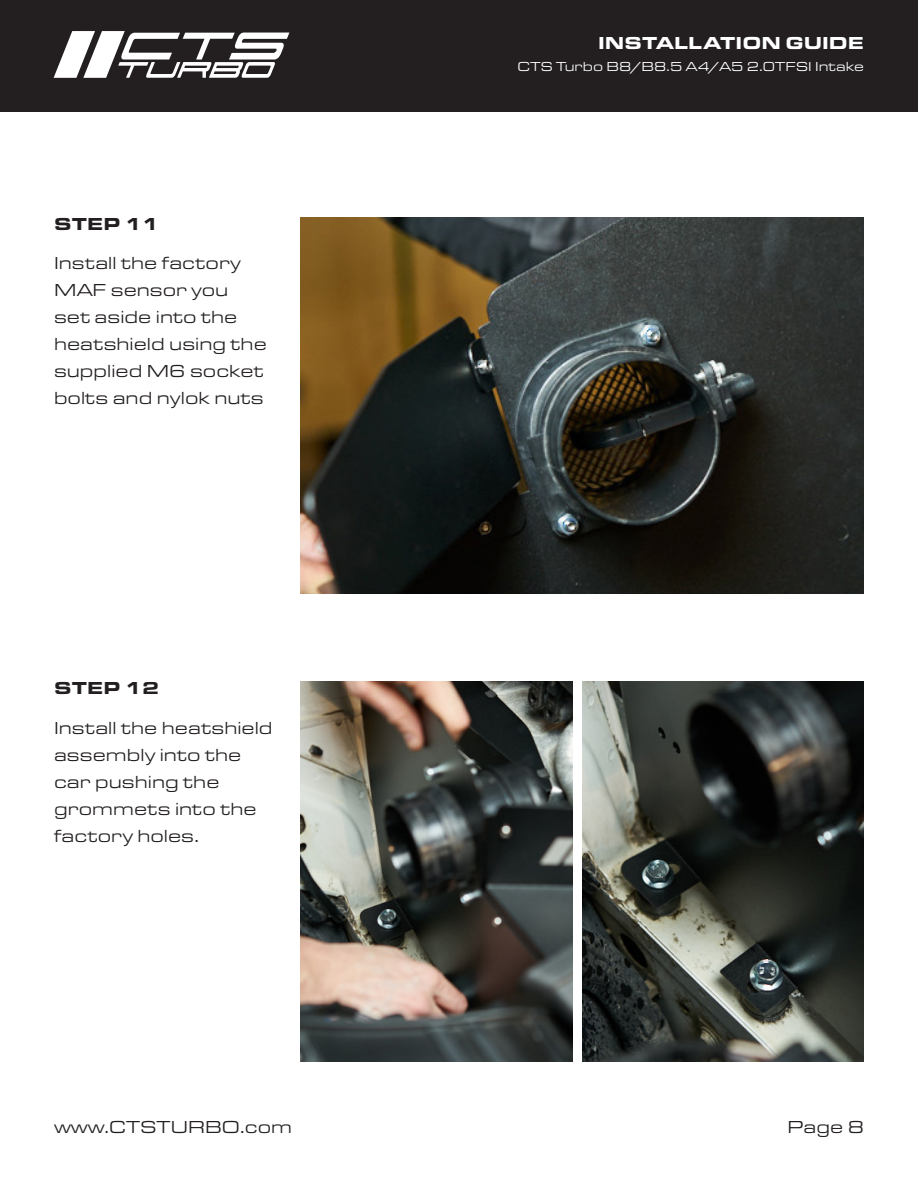
<style>
.page{position:relative;width:918px;height:1188px;background:#fff}
.page>*{position:absolute;margin:0;border:0;box-sizing:border-box;transform-origin:0 0}
.t1{font:18px/27px "Eurostile Ext";color:#231f20}
.t2{font:900 18px "Eurostile Ext";color:#fff}
.t3{font:900 18px "Eurostile Ext";letter-spacing:.005em;color:#231f20}
.t4{font:13.5px "Eurostile Ext";color:#fff}
</style>
<div class="page">
<div style="left:0;top:0;width:918px;height:112px;background:#231f20"></div>
<svg style="left:54px;top:31px;width:235px;height:47px"></svg>
<img style="left:301px;top:218px;width:563px;height:376px">
<img style="left:582px;top:682px;width:282px;height:380px">
<img style="left:301px;top:682px;width:271px;height:380px">
<p class="t2" style="left:598px;top:29px;width:267px">INSTALLATION GUIDE</p>
<p class="t3" style="left:54px;top:210px;width:107px">STEP 11</p>
<p class="t1" style="left:54px;top:249px;width:214px">Install the factory<br>MAF sensor you set aside into the heatshield using the supplied M6 socket bolts and nylok nuts</p>
<p class="t3" style="left:54px;top:674px;width:107px">STEP 12</p>
<p class="t1" style="left:54px;top:713px;width:220px">Install the heatshield assembly into the car pushing the grommets into the factory holes.</p>
<p class="t4" style="left:517px;top:58px;width:348px">CTS Turbo B8/B8.5 A4/A5 2.0TFSI Intake</p>
<p class="t1" style="left:54px;top:1113px;width:240px">www.CTSTURBO.com</p>
<p class="t1" style="left:787px;top:1113px;width:78px">Page 8</p>
</div>
